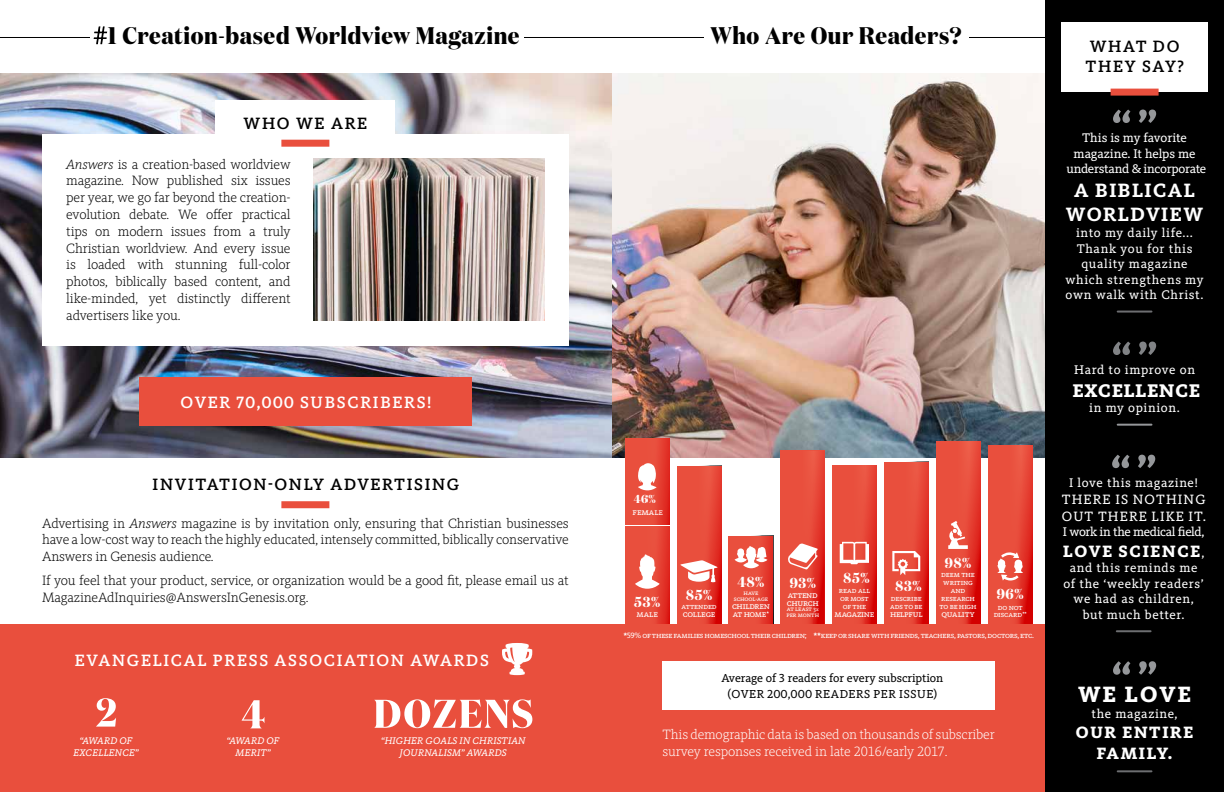
<style>
.page{position:relative;width:1224px;height:792px;background:#fff}
.page>*{position:absolute;margin:0;border:0;box-sizing:border-box;transform-origin:0 0}
.t1{font:700 24px "Domaine Display Narrow";letter-spacing:.025em;color:#000}
.t2{font:800 23px "Kievit Slab OT";letter-spacing:.1em;color:#fff}
.t3{font:700 20px/24px "Kievit Slab OT";letter-spacing:.075em;color:#fff;text-align:center}
.t4{font:800 19px "Kievit Slab OT";letter-spacing:.05em;color:#fff}
.t5{font:500 17px "Kievit Slab OT";letter-spacing:.1em;color:#fff}
.t6{font:500 17px/20.4px "Kievit Slab OT";letter-spacing:.1em;color:#000}
.t7{font:800 17px/20.4px "Kievit Slab OT";letter-spacing:.1em;color:#fff;text-align:center}
.t8{font:700 14.4px "Domaine Display Narrow";letter-spacing:.06em;color:#fff}
.t9{font:300 14px/16.8px "Kievit Slab OT";letter-spacing:-.01em;color:#000;text-align:justify}
.t10{font:300 14px/16.8px "Kievit Slab OT";letter-spacing:-.01em;color:#fff}
.t11{font:14px/16.8px "Kievit Slab OT";letter-spacing:.08em;color:#fff}
.t12{font:13px/15.6px "Kievit Slab OT";letter-spacing:.05em;color:#fff;text-align:center}
.t13{font:12px/16px "Kievit Slab OT";letter-spacing:.035em;color:#000;text-align:center}
.t14{font:700 11.6px "Domaine Display Narrow";color:#fff}
.t15{font:italic 10px/12px "Kievit Slab OT";letter-spacing:.025em;color:#fff;text-align:center}
.t16{font:9.2px/7.9px "Kievit Slab OT";letter-spacing:-.025em;color:#fff}
.t17{font:9.2px "Kievit Slab OT";letter-spacing:-.005em;color:#fff}
.t18{font:8px "Kievit Slab OT";letter-spacing:-.025em;color:#fff}
.t19{font:7.9px/7.9px "Kievit Slab OT";letter-spacing:-.005em;color:#fff;text-align:center}
.t20{font:6.6px/6.3px "Kievit Slab OT";color:#fff;text-align:center}
.s1{font-style:italic}
.s2{font-size:5px}
.s3{font-weight:700}
.s4{font-weight:400;font-size:13px}
</style>
<div class="page">
<img style="left:612px;top:73px;width:433px;height:384px">
<div style="left:677px;top:466px;width:44px;height:160px;background:#e94f3d"></div>
<svg style="left:706px;top:466px;width:15px;height:158px"></svg>
<div style="left:625px;top:526px;width:44px;height:100px;background:#e94f3d"></div>
<div style="left:647px;top:526px;width:22px;height:100px;background:linear-gradient(to right,#ec5a46,#e02c23)"></div>
<div style="left:729px;top:536px;width:44px;height:90px;background:#e94f3d"></div>
<div style="left:751px;top:536px;width:22px;height:90px;background:linear-gradient(to right,#ec5a46,#e02a22)"></div>
<svg style="left:735px;top:546px;width:32px;height:22px"></svg>
<div style="left:781px;top:451px;width:44px;height:175px;background:#e94f3d"></div>
<svg style="left:809px;top:451px;width:16px;height:173px"></svg>
<svg style="left:680px;top:560px;width:38px;height:22px"></svg>
<svg style="left:635px;top:554px;width:25px;height:35px"></svg>
<svg style="left:788px;top:543px;width:30px;height:27px"></svg>
<div style="left:988px;top:445px;width:44px;height:181px;background:#e94f3d"></div>
<svg style="left:1016px;top:445px;width:16px;height:179px"></svg>
<svg style="left:997px;top:552px;width:26px;height:29px"></svg>
<div style="left:832px;top:466px;width:44px;height:160px;background:#e94f3d"></div>
<svg style="left:855px;top:466px;width:22px;height:158px"></svg>
<svg style="left:840px;top:542px;width:29px;height:22px"></svg>
<div style="left:936px;top:441px;width:44px;height:185px;background:#e94f3d"></div>
<svg style="left:964px;top:441px;width:16px;height:183px"></svg>
<svg style="left:948px;top:521px;width:20px;height:28px"></svg>
<div style="left:884px;top:462px;width:44px;height:164px;background:#e94f3d"></div>
<svg style="left:913px;top:462px;width:15px;height:162px"></svg>
<svg style="left:892px;top:551px;width:28px;height:24px"></svg>
<div style="left:625px;top:438px;width:44px;height:87px;background:#e94f3d"></div>
<div style="left:647px;top:438px;width:22px;height:87px;background:linear-gradient(to right,#ec5b46,#e02c23)"></div>
<svg style="left:638px;top:461px;width:19px;height:29px"></svg>
<div style="left:0;top:624px;width:1049px;height:168px;background:#e94f3d"></div>
<img style="left:0;top:73px;width:612px;height:384px">
<hr style="left:0;top:37px;width:612px;height:1px;background:#000">
<div style="left:140px;top:377px;width:332px;height:48px;background:#e94f3d"></div>
<div style="left:42px;top:134px;width:527px;height:211px;background:#fff"></div>
<img style="left:314px;top:158px;width:231px;height:163px">
<div style="left:215px;top:100px;width:180px;height:58px;background:#fff"></div>
<hr style="left:612px;top:37px;width:612px;height:1px;background:#000">
<div style="left:1045px;top:0;width:179px;height:792px;background:#000"></div>
<div style="left:1061px;top:22px;width:147px;height:70px;background:#fff"></div>
<div style="left:1111px;top:89px;width:48px;height:7px;background:#e94f3d"></div>
<div style="left:90px;top:3px;width:433px;height:57px;background:#fff"></div>
<svg style="left:93px;top:26px;width:15px;height:19px"></svg>
<svg style="left:96px;top:698px;width:20px;height:29px"></svg>
<svg style="left:502px;top:643px;width:31px;height:32px"></svg>
<svg style="left:242px;top:700px;width:22px;height:28px"></svg>
<svg style="left:374px;top:699px;width:158px;height:29px"></svg>
<div style="left:704px;top:3px;width:264px;height:70px;background:#fff"></div>
<div style="left:662px;top:661px;width:333px;height:48px;background:#fff"></div>
<svg style="left:1113px;top:342px;width:17px;height:13px"></svg>
<svg style="left:1139px;top:342px;width:17px;height:13px"></svg>
<hr style="left:1118px;top:424px;width:34px;height:2px;background:#95979a">
<svg style="left:1113px;top:110px;width:17px;height:13px"></svg>
<svg style="left:1139px;top:110px;width:17px;height:13px"></svg>
<hr style="left:1118px;top:311px;width:34px;height:2px;background:#6d6e71">
<svg style="left:1113px;top:661px;width:17px;height:14px"></svg>
<svg style="left:1139px;top:661px;width:17px;height:14px"></svg>
<hr style="left:1118px;top:770px;width:34px;height:2px;background:#6d6e71">
<svg style="left:1112px;top:455px;width:18px;height:13px"></svg>
<svg style="left:1138px;top:455px;width:17px;height:13px"></svg>
<hr style="left:1117px;top:630px;width:34px;height:2px;background:#6d6e71">
<div style="left:281px;top:140px;width:48px;height:7px;background:#e94f3d"></div>
<div style="left:281px;top:501px;width:48px;height:7px;background:#e94f3d"></div>
<h1 class="t1" style="left:94px;top:20px;width:428px">#1 Creation-based Worldview Magazine</h1>
<p class="t6" style="left:244px;top:114px;width:125px">WHO WE ARE</p>
<p class="t9" style="left:66px;top:156px;width:226px"><span class="s1">Answers</span> is a creation-based worldview magazine. Now published six issues per year, we go far beyond the creation&shy;evolution debate. We offer practical tips on modern issues from a truly Christian worldview. And every issue is loaded with stunning full-color photos, biblically based content, and like-minded, yet distinctly different advertisers like you.</p>
<p class="t5" style="left:181px;top:392px;width:253px">OVER 70,000 SUBSCRIBERS!</p>
<p class="t6" style="left:153px;top:474px;width:308px">INVITATION-ONLY ADVERTISING</p>
<p class="t9" style="left:42px;top:515px;width:528px">Advertising in <span class="s1">Answers</span> magazine is by invitation only, ensuring that Christian businesses have a low-cost way to reach the highly educated, intensely committed, biblically conservative Answers in Genesis audience.</p>
<p class="t9" style="left:42px;top:572px;width:528px">If you feel that your product, service, or organization would be a good fit, please email us at<br>MagazineAdInquiries@AnswersInGenesis.org.</p>
<p class="t5" style="left:75px;top:651px;width:416px">EVANGELICAL PRESS ASSOCIATION AWARDS</p>
<p class="t15" style="left:73px;top:735px;width:67px">“AWARD OF<br>EXCELLENCE”</p>
<p class="t15" style="left:226px;top:735px;width:54px">“AWARD OF<br>MERIT”</p>
<p class="t15" style="left:381px;top:735px;width:146px">“HIGHER GOALS IN CHRISTIAN<br>JOURNALISM” AWARDS</p>
<h1 class="t1" style="left:710px;top:20px;width:253px">Who Are Our Readers?</h1>
<p class="t14" style="left:634px;top:492px;width:23px">46%</p>
<p class="t16" style="left:633px;top:508px;width:32px">female</p>
<p class="t8" style="left:634px;top:593px;width:27px">53%</p>
<p class="t16" style="left:637px;top:610px;width:23px">male</p>
<p class="t8" style="left:686px;top:586px;width:28px">85%</p>
<p class="t19" style="left:682px;top:602px;width:37px">attended</p>
<p class="t16" style="left:683px;top:610px;width:34px">college</p>
<p class="t8" style="left:737px;top:573px;width:28px">48%</p>
<p class="t20" style="left:734px;top:589px;width:36px">have school-age</p>
<p class="t16" style="left:732px;top:602px;width:39px">children at home<sup>*</sup></p>
<p class="t8" style="left:790px;top:574px;width:28px">93%</p>
<p class="t16" style="left:787px;top:591px;width:33px">attend church</p>
<p class="t20" style="left:786px;top:607px;width:34px;line-height:5.2px;text-align:left">at least 3<span class="s2">x </span>per month</p>
<p class="t8" style="left:945px;top:553px;width:28px">98%</p>
<p class="t8" style="left:844px;top:569px;width:28px">85%</p>
<p class="t19" style="left:939px;top:571px;width:39px">deem the writing and research to be high</p>
<p class="t17" style="left:941px;top:608px;width:35px">quality</p>
<p class="t8" style="left:895px;top:577px;width:28px">83%</p>
<p class="t19" style="left:839px;top:586px;width:33px">read all or most of the</p>
<p class="t16" style="left:835px;top:610px;width:41px">magazine</p>
<p class="t19" style="left:890px;top:594px;width:34px;text-align:left">describe ads to be</p>
<p class="t16" style="left:890px;top:610px;width:34px">helpful</p>
<p class="t8" style="left:997px;top:585px;width:29px">96%</p>
<p class="t19" style="left:994px;top:604px;width:35px;line-height:7px">do not discard<sup>**</sup></p>
<p class="t18" style="left:623px;top:631px;width:412px"><span class="s3">*</span>59% of these families homeschool their children; <span class="s3">**</span>keep or share with friends, teachers, pastors, doctors, etc.</p>
<p class="t13" style="left:721px;top:670px;width:224px">Average of 3 readers for every subscription (OVER 200,000 READERS PER ISSUE)</p>
<p class="t10" style="left:662px;top:727px;width:334px">This demographic data is based on thousands of subscriber survey responses received in late 2016/early 2017.</p>
<p class="t6" style="left:1085px;top:36px;width:100px">WHAT DO<br>THEY SAY?</p>
<p class="t12" style="left:1067px;top:130px;width:141px">This is my favorite magazine. It helps me understand &amp; incorporate</p>
<h3 class="t3" style="left:1066px;top:179px;width:139px">A BIBLICAL<br>WORLDVIEW</h3>
<p class="t12" style="left:1066px;top:225px;width:140px">into my daily life...<br>Thank you for this quality magazine which strengthens my own walk with Christ.</p>
<p class="t12" style="left:1074px;top:362px;width:123px">Hard to improve on</p>
<h3 class="t4" style="left:1073px;top:379px;width:129px">EXCELLENCE</h3>
<p class="t12" style="left:1089px;top:400px;width:92px">in my opinion.</p>
<p class="t12" style="left:1069px;top:475px;width:131px">I love this magazine!</p>
<p class="t11" style="left:1062px;top:491px;width:146px">THERE IS NOTHING<br>OUT THERE LIKE IT.</p>
<p class="t12" style="left:1063px;top:524px;width:143px">I work in the medical field,</p>
<p class="t7" style="left:1063px;top:541px;width:143px">LOVE SCIENCE<span class="s4">,</span></p>
<p class="t12" style="left:1064px;top:560px;width:142px">and this reminds me of the ‘weekly readers’ we had as children, but much better.</p>
<h2 class="t2" style="left:1078px;top:681px;width:115px">WE LOVE</h2>
<p class="t12" style="left:1091px;top:706px;width:88px">the magazine,</p>
<p class="t7" style="left:1076px;top:723px;width:119px">OUR ENTIRE<br>FAMILY.</p>
</div>
